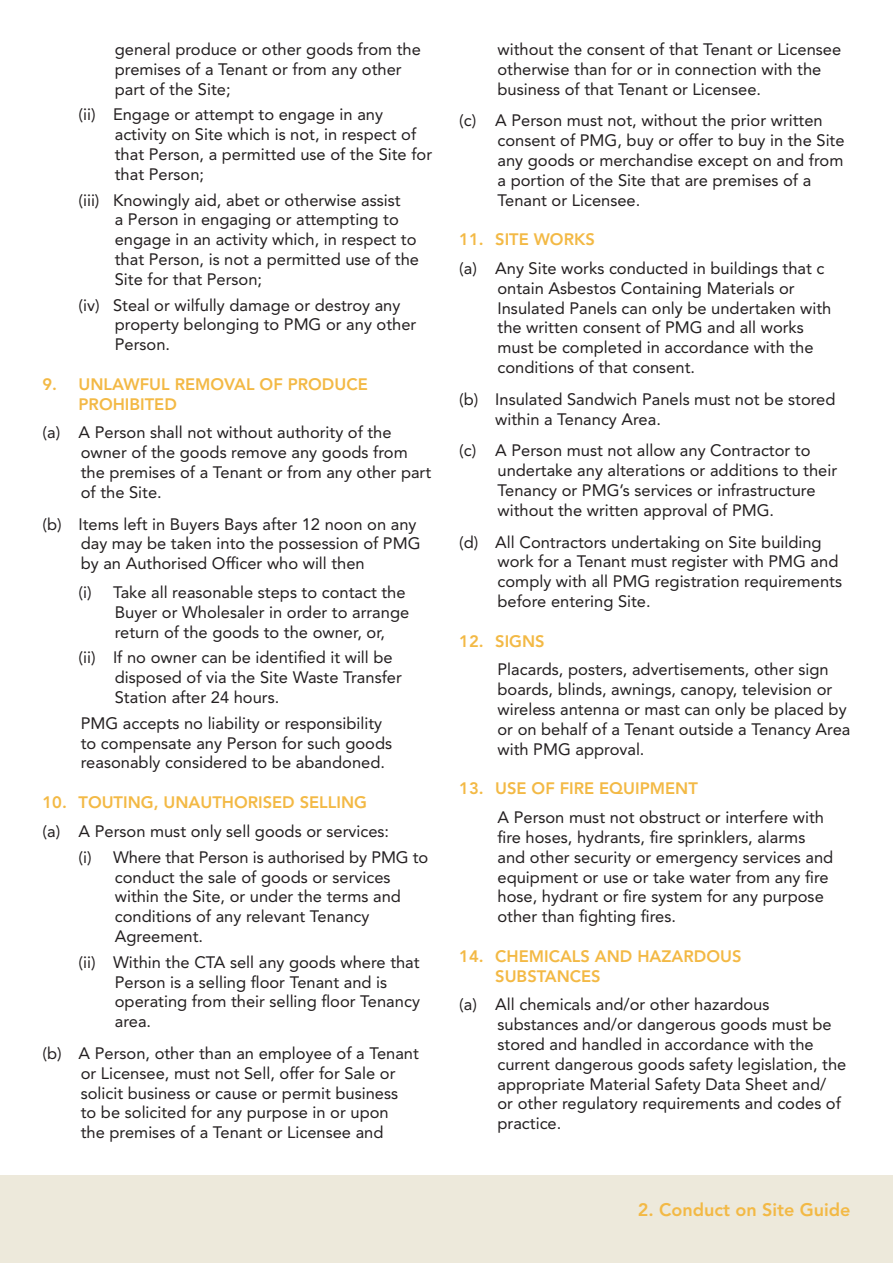
<style>
.page{position:relative;width:893px;height:1263px;background:#fff}
.page>*{position:absolute;margin:0;border:0;box-sizing:border-box;transform-origin:0 0}
.t1{font:800 18px "Avenir LT Std";color:#f3b945}
.t2{font:16.5px/19.8px "Avenir LT Std";color:#231f20}
.t3{font:800 16.5px "Avenir LT Std";color:#f3b945}
</style>
<div class="page">
<div style="left:0;top:1175px;width:893px;height:88px;background:#ede9db"></div>
<p class="t2" style="left:115px;top:40px;width:308px">general produce or other goods from the premises of a Tenant or from any other part of the Site;</p>
<p class="t2" style="left:79px;top:105px;width:306px">(ii) Engage or attempt to engage in any</p>
<p class="t2" style="left:115px;top:125px;width:319px">activity on Site which is not, in respect of that Person, a permitted use of the Site for that Person;</p>
<p class="t2" style="left:79px;top:190px;width:324px">(iii) Knowingly aid, abet or otherwise assist</p>
<p class="t2" style="left:115px;top:210px;width:306px">a Person in engaging or attempting to engage in an activity which, in respect to that Person, is not a permitted use of the Site for that Person;</p>
<p class="t2" style="left:79px;top:295px;width:323px">(iv) Steal or wilfully damage or destroy any</p>
<p class="t2" style="left:115px;top:315px;width:303px">property belonging to PMG or any other<br>Person.</p>
<p class="t3" style="left:43px;top:374px;width:327px">9. UNLAWFUL REMOVAL OF PRODUCE</p>
<p class="t3" style="left:79px;top:394px;width:100px">PROHIBITED</p>
<p class="t2" style="left:43px;top:423px;width:351px">(a) A Person shall not without authority of the</p>
<p class="t2" style="left:81px;top:443px;width:352px">owner of the goods remove any goods from the premises of a Tenant or from any other part of the Site.</p>
<p class="t2" style="left:43px;top:514px;width:375px">(b) Items left in Buyers Bays after 12 noon on any</p>
<p class="t2" style="left:81px;top:534px;width:341px">day may be taken into the possession of PMG by an Authorised Officer who will then</p>
<p class="t2" style="left:79px;top:583px;width:329px">(i) Take all reasonable steps to contact the</p>
<p class="t2" style="left:115px;top:602px;width:296px">Buyer or Wholesaler in order to arrange return of the goods to the owner, or,</p>
<p class="t2" style="left:79px;top:648px;width:316px">(ii) If no owner can be identified it will be</p>
<p class="t2" style="left:115px;top:668px;width:289px">disposed of via the Site Waste Transfer<br>Station after 24 hours.</p>
<p class="t2" style="left:81px;top:713px;width:313px">PMG accepts no liability or responsibility to compensate any Person for such goods reasonably considered to be abandoned.</p>
<p class="t3" style="left:43px;top:793px;width:326px">10. TOUTING, UNAUTHORISED SELLING</p>
<p class="t2" style="left:43px;top:821px;width:348px">(a) A Person must only sell goods or services:</p>
<p class="t2" style="left:79px;top:847px;width:351px">(i) Where that Person is authorised by PMG to</p>
<p class="t2" style="left:115px;top:867px;width:288px">conduct the sale of goods or services within the Site, or under the terms and conditions of any relevant Tenancy<br>Agreement.</p>
<p class="t2" style="left:79px;top:952px;width:343px">(ii) Within the CTA sell any goods where that</p>
<p class="t2" style="left:115px;top:972px;width:307px">Person is a selling floor Tenant and is operating from their selling floor Tenancy area.</p>
<p class="t2" style="left:43px;top:1043px;width:378px">(b) A Person, other than an employee of a Tenant</p>
<p class="t2" style="left:81px;top:1063px;width:319px">or Licensee, must not Sell, offer for Sale or solicit business or cause or permit business to be solicited for any purpose in or upon the premises of a Tenant or Licensee and</p>
<p class="t2" style="left:497px;top:40px;width:345px">without the consent of that Tenant or Licensee otherwise than for or in connection with the business of that Tenant or Licensee.</p>
<p class="t2" style="left:459px;top:111px;width:365px">(c) A Person must not, without the prior written</p>
<p class="t2" style="left:497px;top:131px;width:349px">consent of PMG, buy or offer to buy in the Site any goods or merchandise except on and from a portion of the Site that are premises of a Tenant or Licensee.</p>
<p class="t3" style="left:459px;top:230px;width:137px">11. SITE WORKS</p>
<p class="t2" style="left:459px;top:259px;width:367px">(a) Any Site works conducted in buildings that c</p>
<p class="t2" style="left:497px;top:278px;width:335px">ontain Asbestos Containing Materials or Insulated Panels can only be undertaken with the written consent of PMG and all works must be completed in accordance with the conditions of that consent.</p>
<p class="t2" style="left:459px;top:389px;width:378px">(b) Insulated Sandwich Panels must not be stored</p>
<p class="t2" style="left:495px;top:409px;width:167px">within a Tenancy Area.</p>
<p class="t2" style="left:459px;top:441px;width:353px">(c) A Person must not allow any Contractor to</p>
<p class="t2" style="left:497px;top:461px;width:341px">undertake any alterations or additions to their<br>Tenancy or PMG’s services or infrastructure without the written approval of PMG.</p>
<p class="t2" style="left:459px;top:532px;width:364px">(d) All Contractors undertaking on Site building</p>
<p class="t2" style="left:497px;top:552px;width:346px">work for a Tenant must register with PMG and comply with all PMG registration requirements before entering Site.</p>
<p class="t3" style="left:459px;top:631px;width:87px">12. SIGNS</p>
<p class="t2" style="left:497px;top:660px;width:354px">Placards, posters, advertisements, other sign boards, blinds, awnings, canopy, television or wireless antenna or mast can only be placed by or on behalf of a Tenant outside a Tenancy Area with PMG approval.</p>
<p class="t3" style="left:459px;top:779px;width:240px">13. USE OF FIRE EQUIPMENT</p>
<p class="t2" style="left:497px;top:808px;width:337px">A Person must not obstruct or interfere with fire hoses, hydrants, fire sprinklers, alarms and other security or emergency services and equipment or use or take water from any fire hose, hydrant or fire system for any purpose other than fighting fires.</p>
<p class="t3" style="left:459px;top:946px;width:284px">14. CHEMICALS AND HAZARDOUS</p>
<p class="t3" style="left:495px;top:966px;width:107px">SUBSTANCES</p>
<p class="t2" style="left:459px;top:995px;width:312px">(a) All chemicals and/or other hazardous</p>
<p class="t2" style="left:497px;top:1015px;width:350px">substances and/or dangerous goods must be stored and handled in accordance with the current dangerous goods safety legislation, the appropriate Material Safety Data Sheet and/<br>or other regulatory requirements and codes of practice.</p>
<p class="t1" style="left:638px;top:1199px;width:214px">2. Conduct on Site Guide</p>
</div>
